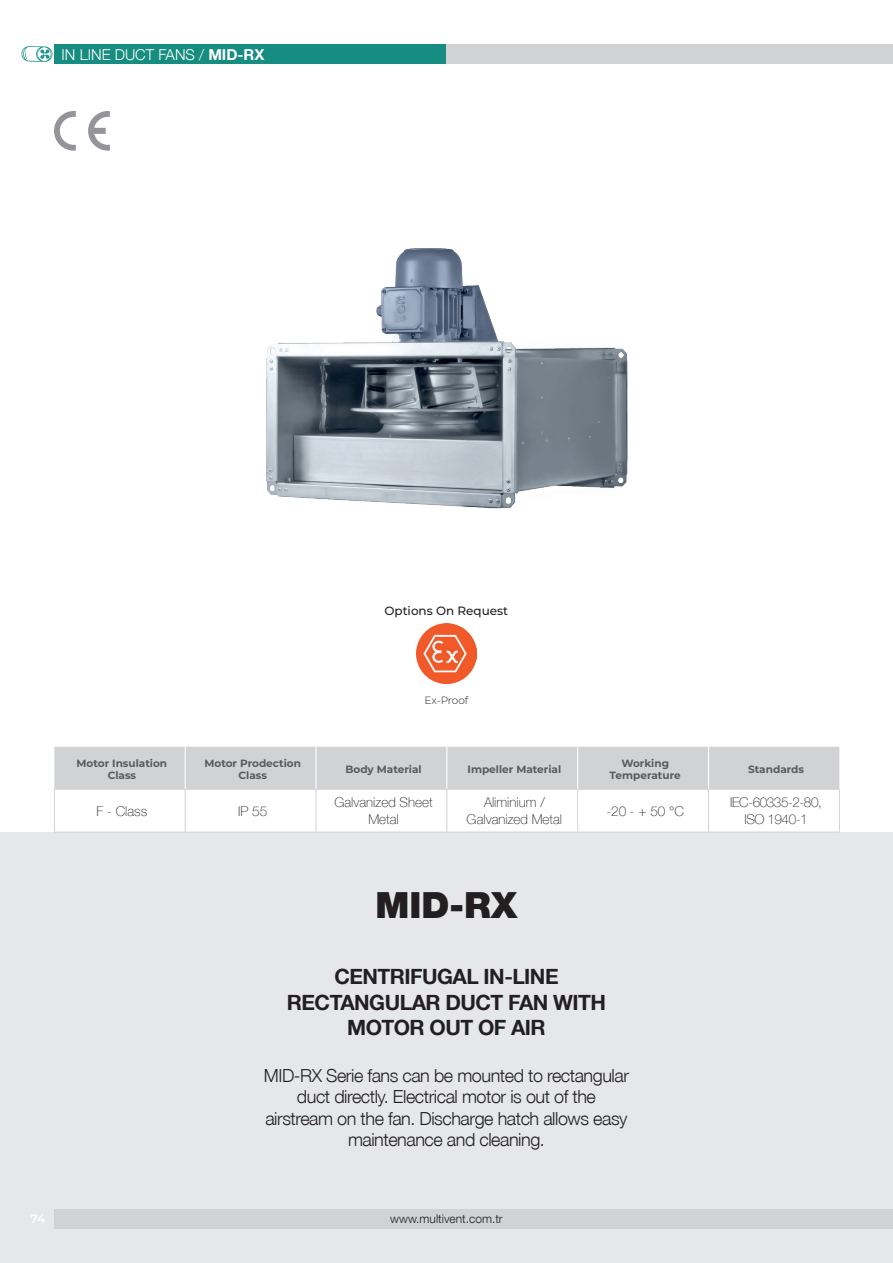
<style>
.page{position:relative;width:893px;height:1263px;background:#fff}
.page>*{position:absolute;margin:0;border:0;box-sizing:border-box;transform-origin:0 0}
.t1{font:900 36px "Helvetica Neue LT Std";color:#231f20}
.t2{font:700 21px/25.2px "Helvetica Neue LT Std";letter-spacing:-.025em;color:#231f20;text-align:center}
.t3{font:300 18px/21.6px "Helvetica Neue LT Std";letter-spacing:-.025em;color:#231f20;text-align:center}
.t4{font:300 15px "Helvetica Neue LT Std";color:#fff}
.t5{font:100 13.5px/16.2px "Helvetica Neue LT Std";color:#231f20;text-align:center}
.t6{font:100 13.5px/16.2px "Helvetica Neue LT Std";letter-spacing:-.03em;color:#231f20;text-align:center}
.t7{font:300 12px "Helvetica Neue LT Std";color:#231f20}
.t8{font:500 12px "Montserrat";color:#231f20}
.t9{font:600 12px "Montserrat";color:#fff}
.t10{font:700 10.5px/12.6px "Montserrat";color:#5a5a5d;text-align:center}
.t11{font:300 10.5px "Montserrat";letter-spacing:-.015em;color:#231f20}
.s1{font-weight:700}
</style>
<div class="page">
<img style="left:266px;top:248px;width:362px;height:261px">
<div style="left:0;top:832px;width:893px;height:431px;background:#e6e7e9"></div>
<div style="left:54px;top:747px;width:785px;height:42px;background:#d1d2d4"></div>
<hr style="left:185px;top:747px;width:1px;height:42px;background:#fff">
<hr style="left:315px;top:747px;width:2px;height:42px;background:#fff">
<hr style="left:446px;top:747px;width:1px;height:42px;background:#fff">
<hr style="left:577px;top:747px;width:1px;height:42px;background:#fff">
<hr style="left:708px;top:747px;width:1px;height:42px;background:#fff">
<hr style="left:54px;top:789px;width:131px;height:1px;background:#d1d2d4">
<hr style="left:54px;top:790px;width:1px;height:42px;background:#d1d2d4">
<hr style="left:185px;top:789px;width:131px;height:1px;background:#d1d2d4">
<hr style="left:185px;top:790px;width:1px;height:42px;background:#d1d2d4">
<hr style="left:316px;top:789px;width:131px;height:1px;background:#d1d2d4">
<hr style="left:316px;top:790px;width:1px;height:42px;background:#d1d2d4">
<hr style="left:447px;top:789px;width:131px;height:1px;background:#d1d2d4">
<hr style="left:446px;top:790px;width:1px;height:42px;background:#d1d2d4">
<hr style="left:578px;top:789px;width:130px;height:1px;background:#d1d2d4">
<hr style="left:577px;top:790px;width:1px;height:42px;background:#d1d2d4">
<hr style="left:708px;top:789px;width:132px;height:1px;background:#d1d2d4">
<hr style="left:708px;top:790px;width:1px;height:42px;background:#d1d2d4">
<hr style="left:839px;top:790px;width:1px;height:42px;background:#d1d2d4">
<hr style="left:54px;top:832px;width:131px;height:1px;background:#d1d2d4">
<hr style="left:185px;top:832px;width:131px;height:1px;background:#d1d2d4">
<hr style="left:316px;top:832px;width:131px;height:1px;background:#d1d2d4">
<hr style="left:447px;top:832px;width:131px;height:1px;background:#d1d2d4">
<hr style="left:578px;top:832px;width:130px;height:1px;background:#d1d2d4">
<hr style="left:708px;top:832px;width:132px;height:1px;background:#d1d2d4">
<svg style="left:54px;top:111px;width:22px;height:40px"></svg>
<svg style="left:88px;top:111px;width:22px;height:40px"></svg>
<img style="left:417px;top:624px;width:59px;height:59px">
<div style="left:54px;top:1209px;width:839px;height:19px;background:#d1d2d4"></div>
<div style="left:54px;top:44px;width:392px;height:20px;background:#178c80"></div>
<svg style="left:21px;top:46px;width:32px;height:16px"></svg>
<div style="left:446px;top:44px;width:447px;height:20px;background:#d1d2d4"></div>
<p class="t4" style="left:62px;top:45px;width:204px">IN LINE DUCT FANS / <span class="s1">MID-RX</span></p>
<p class="t8" style="left:384px;top:602px;width:125px">Options On Request</p>
<p class="t11" style="left:425px;top:693px;width:45px">Ex-Proof</p>
<p class="t10" style="left:77px;top:756px;width:92px">Motor Insulation<br>Class</p>
<p class="t10" style="left:204px;top:756px;width:98px">Motor Prodection<br>Class</p>
<p class="t10" style="left:345px;top:762px;width:78px">Body Material</p>
<p class="t10" style="left:468px;top:762px;width:95px">Impeller Material</p>
<p class="t10" style="left:610px;top:756px;width:73px">Working<br>Temperature</p>
<p class="t10" style="left:748px;top:762px;width:58px">Standards</p>
<p class="t5" style="left:97px;top:802px;width:52px">F - Class</p>
<p class="t5" style="left:238px;top:802px;width:31px">IP 55</p>
<p class="t5" style="left:335px;top:794px;width:100px">Galvanized Sheet<br>Metal</p>
<p class="t5" style="left:467px;top:794px;width:97px">Aliminium /<br>Galvanized Metal</p>
<p class="t5" style="left:606px;top:802px;width:79px">-20 - + 50 °C</p>
<p class="t6" style="left:730px;top:794px;width:93px">IEC-60335-2-80,<br>ISO 1940-1</p>
<h1 class="t1" style="left:375px;top:883px;width:143px">MID-RX</h1>
<p class="t2" style="left:287px;top:964px;width:321px">CENTRIFUGAL IN-LINE<br>RECTANGULAR DUCT FAN WITH<br>MOTOR OUT OF AIR</p>
<p class="t3" style="left:264px;top:1064px;width:367px">MID-RX Serie fans can be mounted to rectangular duct directly. Electrical motor is out of the airstream on the fan. Discharge hatch allows easy maintenance and cleaning.</p>
<p class="t9" style="left:31px;top:1211px;width:16px">74</p>
<p class="t7" style="left:390px;top:1211px;width:114px">www.multivent.com.tr</p>
</div>
